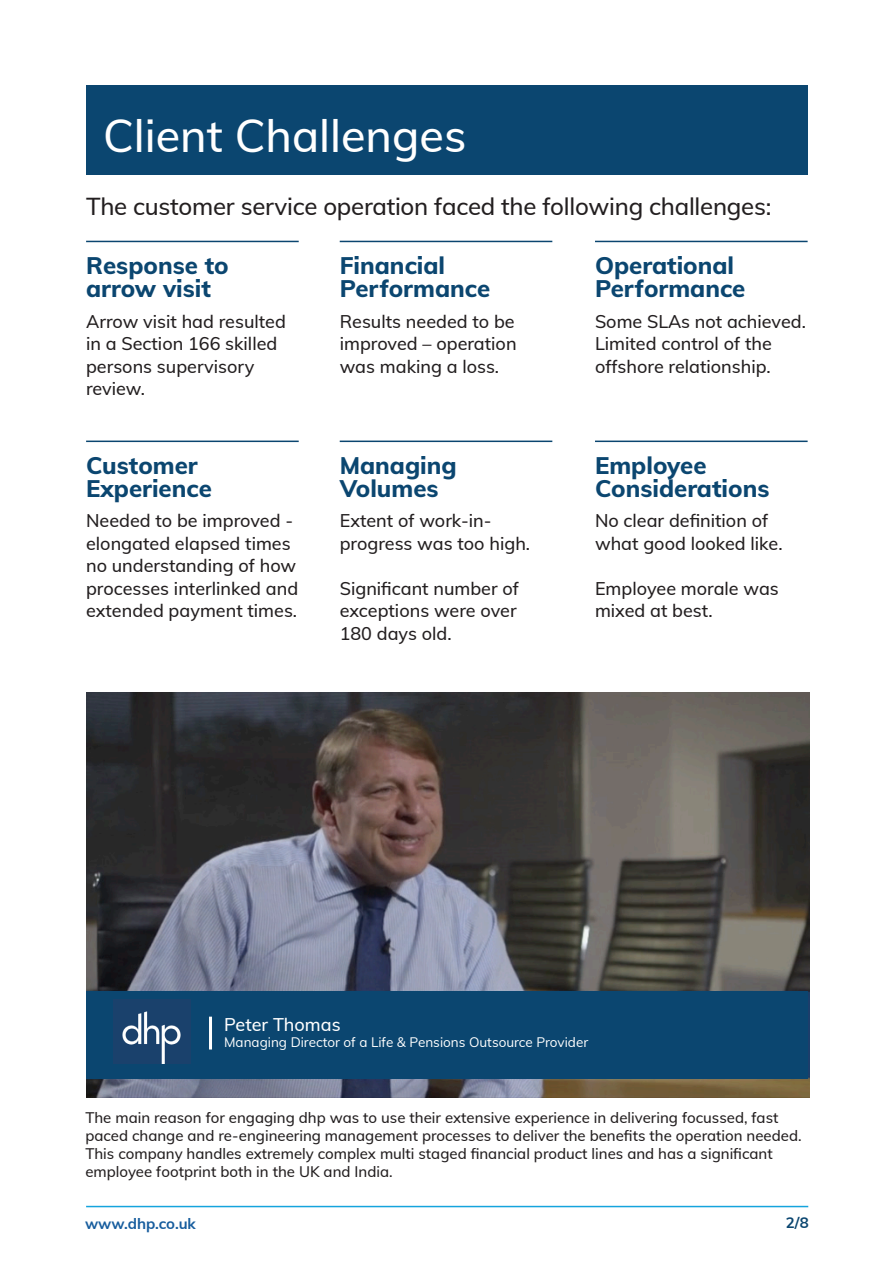
<style>
.page{position:relative;width:893px;height:1263px;background:#fff}
.page>*{position:absolute;margin:0;border:0;box-sizing:border-box;transform-origin:0 0}
.t1{font:500 45px "Muli";color:#fff}
.t2{font:800 24px/22.5px "Muli";color:#0b4670}
.t3{font:500 24px "Muli";letter-spacing:-.01em;color:#231f20}
.t4{font:500 18px/22.5px "Muli";color:#231f20}
.t5{font:500 18px "Muli";color:#fff}
.t6{font:500 15px/18px "Muli";color:#231f20}
.t7{font:700 15px "Muli";color:#175d9e}
.t8{font:700 15px "Muli";color:#0b4670}
.t9{font:13.5px "Muli";color:#fff}
</style>
<div class="page">
<hr style="left:86px;top:1206px;width:722px;height:1px;background:#15a4dd">
<img style="left:86px;top:692px;width:723px;height:406px">
<div style="left:86px;top:991px;width:722px;height:87px;background:#0b4670"></div>
<img style="left:113px;top:999px;width:78px;height:65px">
<hr style="left:209px;top:1017px;width:3px;height:32px;background:#fff">
<div style="left:86px;top:85px;width:721px;height:89px;background:#0b4670"></div>
<hr style="left:86px;top:241px;width:213px;height:1px;background:#0b4670">
<hr style="left:86px;top:441px;width:213px;height:1px;background:#0b4670">
<hr style="left:340px;top:241px;width:212px;height:1px;background:#0b4670">
<hr style="left:340px;top:441px;width:212px;height:1px;background:#0b4670">
<hr style="left:595px;top:241px;width:213px;height:1px;background:#0b4670">
<hr style="left:595px;top:441px;width:213px;height:1px;background:#0b4670">
<p class="t1" style="left:103px;top:103px;width:365px">Client Challenges</p>
<p class="t3" style="left:86px;top:189px;width:687px">The customer service operation faced the following challenges:</p>
<p class="t2" style="left:86px;top:253px;width:144px">Response to arrow visit</p>
<p class="t4" style="left:86px;top:309px;width:201px">Arrow visit had resulted in a Section 166 skilled persons supervisory review.</p>
<p class="t2" style="left:340px;top:253px;width:152px">Financial<br>Performance</p>
<p class="t4" style="left:340px;top:309px;width:178px;text-align:justify">Results needed to be improved – operation was making a loss.</p>
<p class="t2" style="left:595px;top:253px;width:152px">Operational<br>Performance</p>
<p class="t4" style="left:595px;top:309px;width:213px">Some SLAs not achieved.</p>
<p class="t4" style="left:595px;top:331px;width:178px">Limited control of the offshore relationship.</p>
<p class="t2" style="left:86px;top:453px;width:127px">Customer<br>Experience</p>
<p class="t4" style="left:86px;top:509px;width:214px">Needed to be improved - elongated elapsed times no understanding of how processes interlinked and extended payment times.</p>
<p class="t2" style="left:340px;top:453px;width:119px">Managing<br>Volumes</p>
<p class="t4" style="left:340px;top:509px;width:192px">Extent of work-in&shy;progress was too high.</p>
<p class="t4" style="left:340px;top:576px;width:181px">Significant number of exceptions were over<br>180 days old.</p>
<p class="t2" style="left:595px;top:453px;width:176px">Employee<br>Considerations</p>
<p class="t4" style="left:595px;top:509px;width:189px">No clear definition of what good looked like.</p>
<p class="t4" style="left:595px;top:576px;width:185px">Employee morale was mixed at best.</p>
<p class="t5" style="left:224px;top:1011px;width:118px">Peter Thomas</p>
<p class="t9" style="left:224px;top:1032px;width:366px">Managing Director of a Life &amp; Pensions Outsource Provider</p>
<p class="t6" style="left:85px;top:1108px;width:718px">The main reason for engaging dhp was to use their extensive experience in delivering focussed, fast paced change and re-engineering management processes to deliver the benefits the operation needed.<br>This company handles extremely complex multi staged financial product lines and has a significant employee footprint both in the UK and India.</p>
<p class="t7" style="left:85px;top:1212px;width:112px">www.dhp.co.uk</p>
<p class="t8" style="left:786px;top:1211px;width:24px">2/8</p>
</div>
